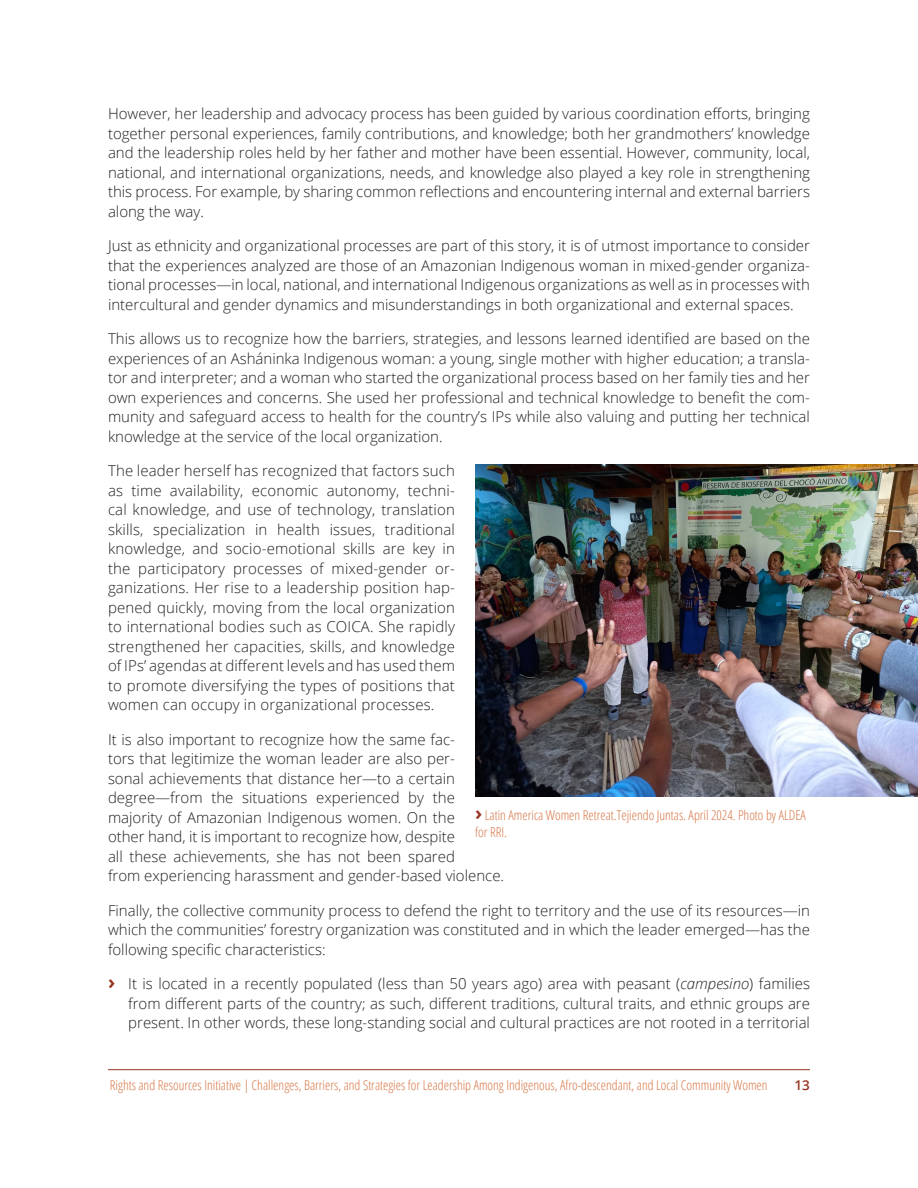
<style>
.page{position:relative;width:918px;height:1188px;background:#fff}
.page>*{position:absolute;margin:0;border:0;box-sizing:border-box;transform-origin:0 0}
.Body{font:300 15px/19.5px "Open Sans";color:#231f20;text-align:justify}
.t1{font:300 condensed 13.5px/16.2px "Open Sans";color:#d77646}
.t2{font:600 13.5px "Open Sans";color:#973420}
.s1{font-weight:700;font-size:19.5px;color:#973420}
.s2{font-style:italic}
.s3{font-weight:700;font-stretch:normal;font-size:19.5px;color:#973420}
</style>
<div class="page">
<hr style="left:108px;top:1069px;width:702px;height:1px;background:#973420">
<img style="left:475px;top:464px;width:443px;height:332px">
<p class="Body" style="left:108px;top:104px;width:704px">However, her leadership and advocacy process has been guided by various coordination efforts, bringing together personal experiences, family contributions, and knowledge; both her grandmothers’ knowledge and the leadership roles held by her father and mother have been essential. However, community, local, national, and international organizations, needs, and knowledge also played a key role in strengthening this process. For example, by sharing common reflections and encountering internal and external barriers along the way.</p>
<p class="Body" style="left:108px;top:236px;width:704px">Just as ethnicity and organizational processes are part of this story, it is of utmost importance to consider that the experiences analyzed are those of an Amazonian Indigenous woman in mixed-gender organiza&shy;tional processes—in local, national, and international Indigenous organizations as well as in processes with intercultural and gender dynamics and misunderstandings in both organizational and external spaces.</p>
<p class="Body" style="left:108px;top:329px;width:704px">This allows us to recognize how the barriers, strategies, and lessons learned identified are based on the experiences of an Asháninka Indigenous woman: a young, single mother with higher education; a transla&shy;tor and interpreter; and a woman who started the organizational process based on her family ties and her own experiences and concerns. She used her professional and technical knowledge to benefit the com&shy;munity and safeguard access to health for the country’s IPs while also valuing and putting her technical knowledge at the service of the local organization.</p>
<p class="Body" style="left:108px;top:461px;width:349px">The leader herself has recognized that factors such as time availability, economic autonomy, techni&shy;cal knowledge, and use of technology, translation skills, specialization in health issues, traditional knowledge, and socio-emotional skills are key in the participatory processes of mixed-gender or&shy;ganizations. Her rise to a leadership position hap&shy;pened quickly, moving from the local organization to international bodies such as COICA. She rapidly strengthened her capacities, skills, and knowledge of IPs’ agendas at different levels and has used them to promote diversifying the types of positions that women can occupy in organizational processes.</p>
<p class="Body" style="left:108px;top:729px;width:398px;text-align:left">It is also important to recognize how the same fac-<br>tors that legitimize the woman leader are also per-<br>sonal achievements that distance her—to a certain degree—from the situations experienced by the majority of Amazonian Indigenous women. On the<br>other hand, it is important to recognize how, despite<br>all these achievements, she has not been spared<br>from experiencing harassment and gender-based violence.</p>
<p class="Body" style="left:108px;top:900px;width:704px">Finally, the collective community process to defend the right to territory and the use of its resources—in which the communities’ forestry organization was constituted and in which the leader emerged—has the following specific characteristics:</p>
<p class="Body" style="left:128px;top:974px;width:683px;text-indent:-20px"><span class="s1">›</span> It is located in a recently populated (less than 50 years ago) area with peasant (<span class="s2">campesino</span>) families from different parts of the country; as such, different traditions, cultural traits, and ethnic groups are present. In other words, these long-standing social and cultural practices are not rooted in a territorial</p>
<p class="t1" style="left:475px;top:807px;width:332px"><span class="s3">›</span> Latin America Women Retreat.Tejiendo Juntas. April 2024. Photo by ALDEA for RRI.</p>
<p class="t1" style="left:110px;top:1077px;width:659px">Rights and Resources Initiative | Challenges, Barriers, and Strategies for Leadership Among Indigenous, Afro-descendant, and Local Community Women</p>
<p class="t2" style="left:795px;top:1076px;width:17px">13</p>
</div>
